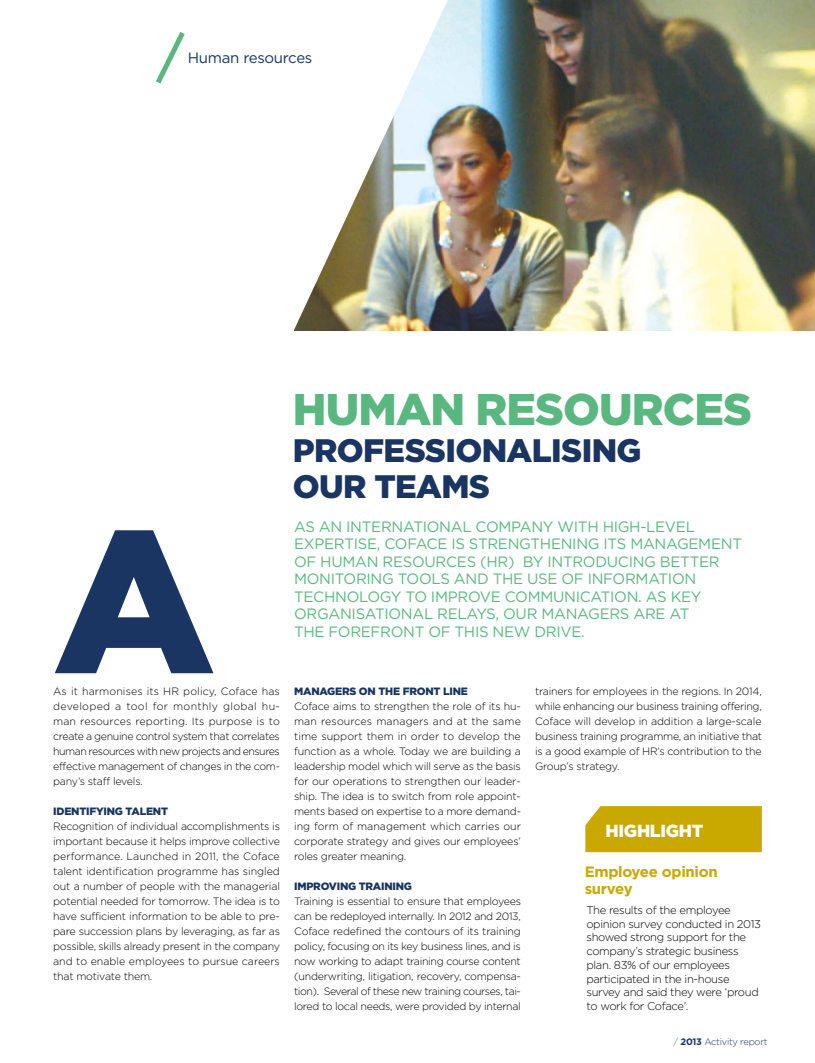
<style>
.page{position:relative;width:815px;height:1063px;background:#fff}
.page>*{position:absolute;margin:0;border:0;box-sizing:border-box;transform-origin:0 0}
.t1{font:900 202.75px "Gotham";color:#1a3561}
.t2{font:900 44.25px "Gotham";color:#5bb780}
.t3{font:900 32.5px/36.2px "Gotham";letter-spacing:-.02em;color:#1a3561}
.t4{font:900 17.5px "Gotham";letter-spacing:-.02em;color:#fff}
.t5{font:15px "Gotham";letter-spacing:-.02em;color:#5bb780}
.t6{font:700 15px/17.5px "Gotham";letter-spacing:-.02em;color:#c9a800}
.t7{font:15px "Gotham";letter-spacing:-.02em;color:#1a3561}
.t8{font:300 11.25px/13.8px "Gotham";letter-spacing:-.03em;color:#000}
.t9{font:300 10.62px/15px "Gotham";letter-spacing:-.025em;color:#000;text-align:justify}
.t10{font:900 10.62px "Gotham";letter-spacing:-.02em;color:#1a3561}
.t11{font:300 9.38px "Gotham";letter-spacing:-.03em;color:#1a3561}
.s1{font-weight:400;color:#5bb780}
.s2{font-weight:700}
</style>
<div class="page">
<svg style="left:156px;top:32px;width:29px;height:52px"></svg>
<div style="left:585px;top:806px;width:177px;height:46px;background:#c9a800"></div>
<img style="left:448px;top:0;width:367px;height:330px">
<img style="left:294px;top:0;width:154px;height:330px">
<h3 class="t7" style="left:188px;top:50px;width:126px">HUMAN RESOURCES</h3>
<h1 class="t1" style="left:54px;top:484px;width:160px">A</h1>
<p class="t9" style="left:53px;top:684px;width:228px">As it harmonises its HR policy, Coface has developed a tool for monthly global hu&shy;man resources reporting. I ts purpose is to create a genuine control system that correlates human resources with new projects and ensures effective management of changes in the com&shy;pany’s staff levels.</p>
<p class="t10" style="left:53px;top:805px;width:114px">IDENTIFYING TALENT</p>
<p class="t9" style="left:53px;top:819px;width:228px">Recognition of individual accomplishments is important because it helps improve collective performance. Launched in 2011, the Coface talent identification programme has singled out a number of people with the managerial potential needed for tomorrow. The idea is to have sufficient information to be able to pre&shy;pare succession plans by leveraging, as far as possible, skills already present in the company and to enable employees to pursue careers that motivate them.</p>
<h2 class="t2" style="left:293px;top:384px;width:35px">HUMAN</h2>
<h2 class="t2" style="left:476px;top:384px;width:32px">RESOUR</h2>
<h2 class="t2" style="left:663px;top:384px;width:60px">CES</h2>
<h3 class="t3" style="left:293px;top:431px;width:350px">PROFESSIONALISING<br>OUR TEAMS</h3>
<h3 class="t5" style="left:294px;top:518px;width:63px">ASAN INTERNATIONAL</h3>
<h3 class="t5" style="left:476px;top:518px;width:8px">COMPANY</h3>
<h3 class="t5" style="left:558px;top:518px;width:11px">WITH</h3>
<h3 class="t5" style="left:603px;top:518px;width:10px">HIGH</h3>
<h3 class="t5" style="left:640px;top:518px;width:45px">-LEVEL</h3>
<h3 class="t5" style="left:294px;top:536px;width:30px">EXPERTISE</h3>
<h3 class="t5" style="left:377px;top:536px;width:30px">, COFACE</h3>
<h3 class="t5" style="left:451px;top:536px;width:24px">IS STRENGTHENING</h3>
<h3 class="t5" style="left:604px;top:536px;width:8px">ITS</h3>
<h3 class="t5" style="left:630px;top:536px;width:12px">MANAGEMENT</h3>
<h3 class="t5" style="left:294px;top:553px;width:39px">OF HUMAN</h3>
<h3 class="t5" style="left:382px;top:553px;width:12px">RESOURCES</h3>
<h3 class="t5" style="left:480px;top:553px;width:78px">(HR) BY INTRODUCING</h3>
<h3 class="t5" style="left:660px;top:553px;width:11px">BETTER</h3>
<h3 class="t5" style="left:294px;top:571px;width:11px">MONITORING</h3>
<h3 class="t5" style="left:398px;top:571px;width:12px">TOOLS</h3>
<h3 class="t5" style="left:454px;top:571px;width:13px">AND</h3>
<h3 class="t5" style="left:493px;top:571px;width:11px">THE</h3>
<h3 class="t5" style="left:527px;top:571px;width:11px">USE</h3>
<h3 class="t5" style="left:561px;top:571px;width:38px">OF INFORMATION</h3>
<h3 class="t5" style="left:294px;top:588px;width:20px">TECHNOLOGY</h3>
<h3 class="t5" style="left:406px;top:588px;width:36px">TO IMPRO</h3>
<h3 class="t5" style="left:480px;top:588px;width:34px">VE COMMUNICATION</h3>
<h3 class="t5" style="left:638px;top:588px;width:54px">. AS KEY</h3>
<h3 class="t5" style="left:294px;top:606px;width:11px">ORGANISATIONAL</h3>
<h3 class="t5" style="left:437px;top:606px;width:10px">RELAYS</h3>
<h3 class="t5" style="left:496px;top:606px;width:20px">, OUR</h3>
<h3 class="t5" style="left:541px;top:606px;width:12px">MANAGERS</h3>
<h3 class="t5" style="left:633px;top:606px;width:12px">ARE</h3>
<h3 class="t5" style="left:670px;top:606px;width:11px">AT</h3>
<h3 class="t5" style="left:294px;top:623px;width:11px">THE</h3>
<h3 class="t5" style="left:329px;top:623px;width:12px">FOREFRONT</h3>
<h3 class="t5" style="left:428px;top:623px;width:36px">OF THIS</h3>
<h3 class="t5" style="left:493px;top:623px;width:13px">NEW</h3>
<h3 class="t5" style="left:534px;top:623px;width:52px">DRIVE.</h3>
<p class="t10" style="left:294px;top:685px;width:175px">MANAGERS ON THE FRONT LINE</p>
<p class="t9" style="left:294px;top:699px;width:228px">Coface aims to strengthen the role of its hu&shy;man resources managers and at the same time support them in order to develop the function as a whole. Today we are building a leadership model which will serve as the basis for our operations to strengthen our leader&shy;ship. The idea is to switch from role appoint&shy;ments based on expertise to a more demand&shy;ing form of management which carries our corporate strategy and gives our employees’ roles greater meaning.</p>
<p class="t10" style="left:294px;top:880px;width:120px">IMPROVING TRAINING</p>
<p class="t9" style="left:294px;top:894px;width:228px">Training is essential to ensure that employees can be redeployed internally. I n 2012 and 2013, Coface redefined the contours of its training policy, focusing on its key business lines, and is now working to adapt training course content (underwriting, litigation, recovery, compensa&shy;tion). Several of these new training courses, tai&shy;lored to local needs, were provided by internal</p>
<p class="t9" style="left:535px;top:684px;width:228px">trainers for employees in the regions. I n 2014, while enhancing our business training offering, Coface will develop in addition a large-scale business training programme, an initiative that is a good example of HR’s contribution to the Group’s strategy.</p>
<h3 class="t4" style="left:606px;top:821px;width:95px">HIGHLIGHT</h3>
<h3 class="t6" style="left:585px;top:862px;width:135px">Employee opinion survey</h3>
<p class="t8" style="left:586px;top:903px;width:176px">The results of the employee opinion survey conducted in 2013 showed strong support for the company’s strategic business plan. 83% of our employees participated in the in-house survey and said they were ‘proud to work for Coface’.</p>
<p class="t11" style="left:673px;top:1036px;width:96px"><span class="s1">/</span> <span class="s2">2013</span> Activity report</p>
</div>
